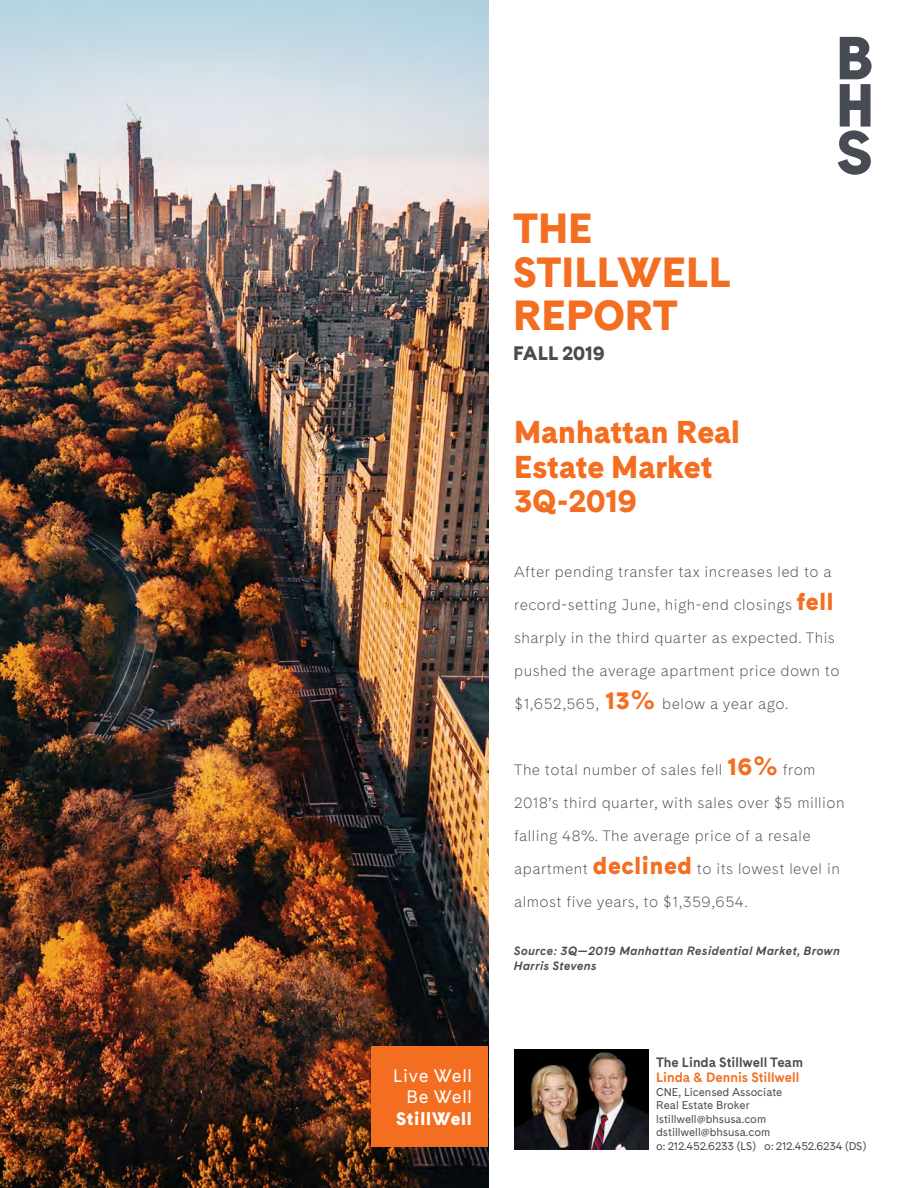
<style>
.page{position:relative;width:918px;height:1188px;background:#fff}
.page>*{position:absolute;margin:0;border:0;box-sizing:border-box;transform-origin:0 0}
.t1{font:900 42px/43.5px "Cadiz";color:#f36e21}
.t2{font:900 31.5px/34.5px "Cadiz";color:#f36e21}
.t3{font:900 19.5px "Cadiz";color:#4b4c4d}
.t4{font:18px "Cadiz";letter-spacing:.04em;color:#fff}
.t5{font:900 18px "Cadiz";letter-spacing:.04em;color:#fff}
.t6{font:300 15px/33px "Cadiz";letter-spacing:.03em;color:#4b4c4d}
.t7{font:700 13.5px "Cadiz";color:#4b4c4d}
.t8{font:700 13.5px "Cadiz";color:#f36e21}
.t9{font:italic 700 12px/15px "Cadiz";letter-spacing:.03em;color:#4b4c4d}
.t10{font:11.25px/13.5px "Cadiz";color:#4b4c4d}
.t11{font:11.25px "Cadiz";letter-spacing:-.02em;color:#4b4c4d}
.s1{font-weight:900;font-size:24px;color:#f36e21}
</style>
<div class="page">
<img style="left:0;top:0;width:488px;height:1188px">
<img style="left:514px;top:1049px;width:134px;height:101px">
<div style="left:372px;top:1046px;width:116px;height:101px;background:#f36e21"></div>
<svg style="left:838px;top:37px;width:34px;height:138px"></svg>
<p class="t4" style="left:393px;top:1065px;width:80px">Live Well</p>
<p class="t4" style="left:406px;top:1086px;width:67px">Be Well</p>
<p class="t5" style="left:396px;top:1107px;width:77px">StillWell</p>
<p class="t1" style="left:513px;top:210px;width:220px">THE<br>STILLWELL<br>REPORT</p>
<p class="t3" style="left:513px;top:341px;width:93px">FALL 2019</p>
<p class="t2" style="left:514px;top:417px;width:227px">Manhattan Real<br>Estate Market<br>3Q-2019</p>
<p class="t6" style="left:514px;top:556px;width:319px">After pending transfer tax increases led to a</p>
<p class="t6" style="left:514px;top:589px;width:321px">record-setting June, high-end closings <span class="s1">fell</span></p>
<p class="t6" style="left:514px;top:622px;width:322px">sharply in the third quarter as expected. This</p>
<p class="t6" style="left:514px;top:655px;width:327px">pushed the average apartment price down to</p>
<p class="t6" style="left:514px;top:688px;width:276px">$1,652,565, <span class="s1">13%</span> below a year ago.</p>
<p class="t6" style="left:514px;top:754px;width:303px">The total number of sales fell <span class="s1">16%</span> from</p>
<p class="t6" style="left:514px;top:787px;width:332px">2018’s third quarter, with sales over $5 million</p>
<p class="t6" style="left:514px;top:820px;width:327px">falling 48%. The average price of a resale apartment <span class="s1">declined</span> to its lowest level in</p>
<p class="t6" style="left:514px;top:886px;width:235px">almost five years, to $1,359,654.</p>
<p class="t9" style="left:514px;top:944px;width:327px">Source: 3Q—2019 Manhattan Residential Market, Brown<br>Harris Stevens</p>
<p class="t7" style="left:656px;top:1054px;width:148px">The Linda Stillwell Team</p>
<p class="t8" style="left:656px;top:1069px;width:145px">Linda &amp; Dennis Stillwell</p>
<p class="t10" style="left:656px;top:1086px;width:128px">CNE, Licensed Associate</p>
<p class="t10" style="left:656px;top:1099px;width:95px">Real Estate Broker</p>
<p class="t10" style="left:656px;top:1113px;width:116px">lstillwell@bhsusa.com dstillwell@bhsusa.com</p>
<p class="t11" style="left:656px;top:1139px;width:212px">o: 212.452.6233 (LS) o: 212.452.6234 (DS)</p>
</div>
